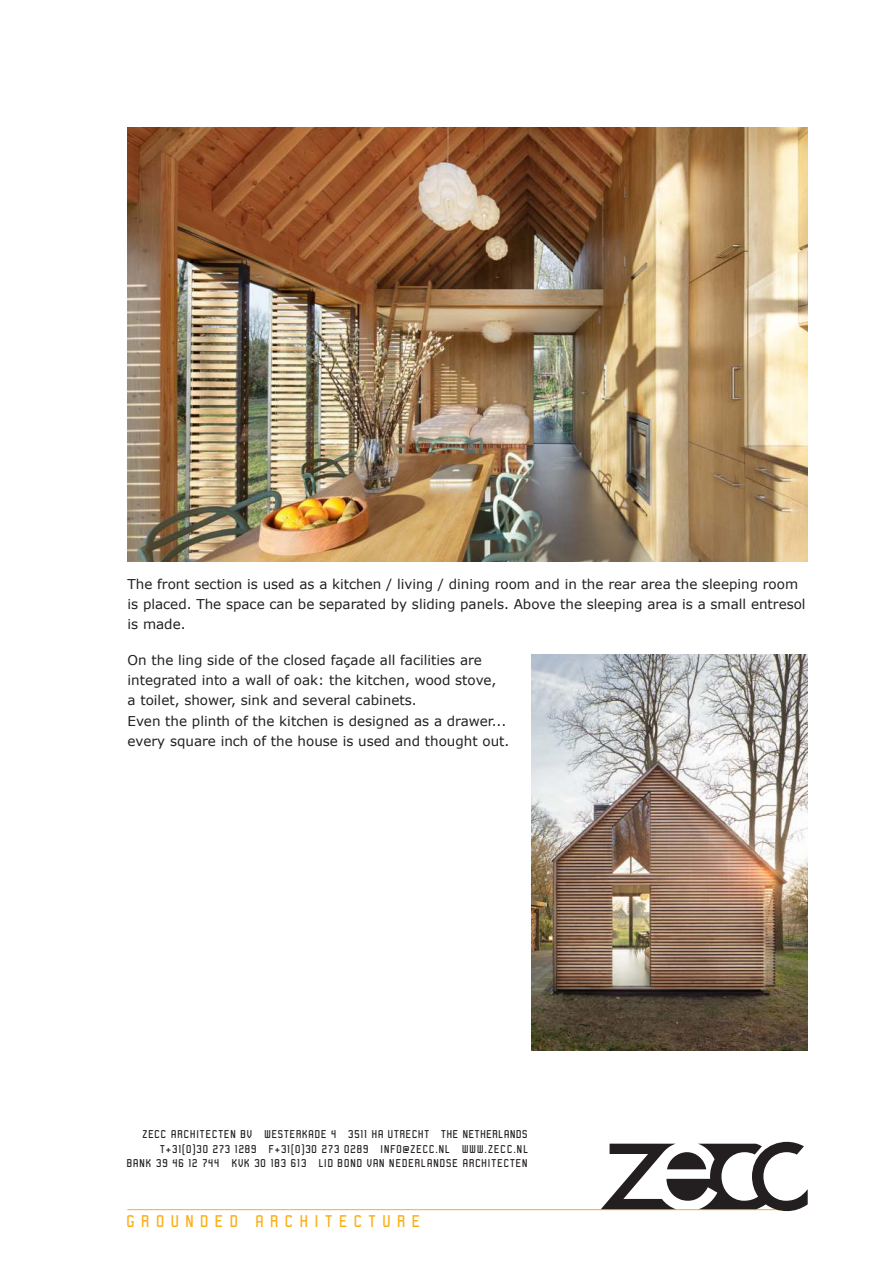
<style>
.page{position:relative;width:893px;height:1263px;background:#fff}
.page>*{position:absolute;margin:0;border:0;box-sizing:border-box;transform-origin:0 0}
.t1{font:18px "Robust ICG";color:#fcaf17}
.t2{font:13.5px/20.2px "Verdana";color:#231f20}
.t3{font:12px/14.7px "Robust ICG";letter-spacing:.03em;color:#231f20;text-align:right}
</style>
<div class="page">
<hr style="left:127px;top:1209px;width:660px;height:1px;background:#fcaf17">
<svg style="left:601px;top:1142px;width:207px;height:69px"></svg>
<img style="left:128px;top:128px;width:680px;height:433px">
<img style="left:531px;top:654px;width:277px;height:396px">
<p class="t2" style="left:128px;top:575px;width:680px">The front section is used as a kitchen / living / dining room and in the rear area the sleeping room is placed. The space can be separated by sliding panels. Above the sleeping area is a small entresol is made.</p>
<p class="t2" style="left:128px;top:651px;width:383px">On the ling side of the closed façade all facilities are integrated into a wall of oak: the kitchen, wood stove,<br>a toilet, shower, sink and several cabinets.<br>Even the plinth of the kitchen is designed as a drawer... every square inch of the house is used and thought out.</p>
<p class="t3" style="left:142px;top:1127px;width:388px">ZECC ARCHITECTEN BV WESTERKADE 4 3511 HA UTRECHT THE NETHERLANDS<br>T+31(0)30 273 1289 F+31(0)30 273 0289 INFO@ZECC.NL WWW.ZECC.NL</p>
<p class="t3" style="left:126px;top:1157px;width:403px">BANK 39 46 12 744 KVK 30 183 613 LID BOND VAN NEDERLANDSE ARCHITECTEN</p>
<h1 class="t1" style="left:126px;top:1213px;width:296px">G R O U N D E D A R C H I T E C T U R E</h1>
</div>
